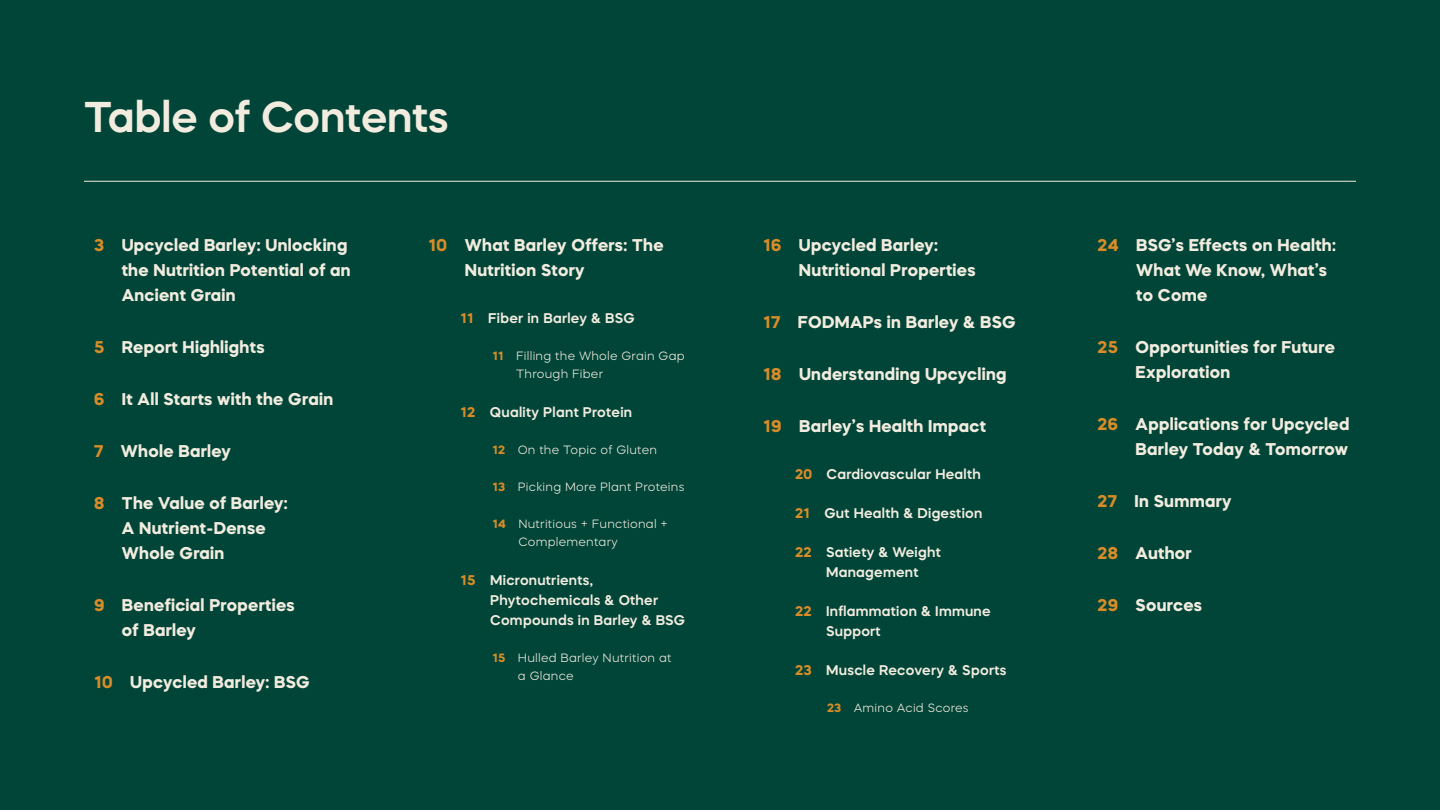
<style>
.page{position:relative;width:1440px;height:810px;background:#004538}
.page>*{position:absolute;margin:0;border:0;box-sizing:border-box;transform-origin:0 0}
.t1{font:600 43px "Mazzard H";color:#f2ecdf}
.t2{font:700 17px/25px "Mazzard H";letter-spacing:.02em;color:#f2ecdf}
.t3{font:600 14px/20px "Mazzard H";letter-spacing:.02em;color:#f2ecdf}
.t4{font:300 12px/18px "Mazzard H";letter-spacing:.02em;color:#f2ecdf}
.s1{color:#d98c28}
.s2{font-weight:700;color:#d98c28}
</style>
<div class="page">
<hr style="left:84px;top:181px;width:1272px;height:1px;background:#f2ecdf">
<h1 class="t1" style="left:84px;top:89px;width:366px">Table of Contents</h1>
<p class="t2" style="left:122px;top:232px;width:231px;text-indent:-28px"><span class="s1">3</span> Upcycled Barley: Unlocking the Nutrition Potential of an<br>Ancient Grain</p>
<p class="t2" style="left:94px;top:334px;width:172px"><span class="s1">5</span> Report Highlights</p>
<p class="t2" style="left:94px;top:386px;width:241px"><span class="s1">6</span> It All Starts with the Grain</p>
<p class="t2" style="left:94px;top:438px;width:138px"><span class="s1">7</span> Whole Barley</p>
<p class="t2" style="left:122px;top:490px;width:167px;text-indent:-28px"><span class="s1">8</span> The Value of Barley:<br>A Nutrient-Dense<br>Whole Grain</p>
<p class="t2" style="left:122px;top:592px;width:174px;text-indent:-28px"><span class="s1">9</span> Beneficial Properties of Barley</p>
<p class="t2" style="left:94px;top:669px;width:217px"><span class="s1">10</span> Upcycled Barley: BSG</p>
<p class="t2" style="left:465px;top:232px;width:200px;text-indent:-36px"><span class="s1">10</span> What Barley Offers: The<br>Nutrition Story</p>
<p class="t3" style="left:461px;top:308px;width:176px"><span class="s2">11</span> Fiber in Barley &amp; BSG</p>
<p class="t4" style="left:516px;top:346px;width:170px;text-indent:-24px"><span class="s2">11</span> Filling the Whole Grain Gap<br>Through Fiber</p>
<p class="t3" style="left:461px;top:402px;width:173px"><span class="s2">12</span> Quality Plant Protein</p>
<p class="t4" style="left:493px;top:440px;width:166px"><span class="s2">12</span> On the Topic of Gluten</p>
<p class="t4" style="left:493px;top:477px;width:193px"><span class="s2">13</span> Picking More Plant Proteins</p>
<p class="t4" style="left:518px;top:514px;width:151px;text-indent:-26px"><span class="s2">14</span> Nutritious + Functional +<br>Complementary</p>
<p class="t3" style="left:490px;top:570px;width:197px;text-indent:-30px"><span class="s2">15</span> Micronutrients,<br>Phytochemicals &amp; Other<br>Compounds in Barley &amp; BSG</p>
<p class="t4" style="left:518px;top:648px;width:155px;text-indent:-25px"><span class="s2">15</span> Hulled Barley Nutrition at a Glance</p>
<p class="t2" style="left:799px;top:232px;width:178px;text-indent:-36px"><span class="s1">16</span> Upcycled Barley:<br>Nutritional Properties</p>
<p class="t2" style="left:763px;top:309px;width:254px"><span class="s1">17</span> FODMAPs in Barley &amp; BSG</p>
<p class="t2" style="left:763px;top:361px;width:245px"><span class="s1">18</span> Understanding Upcycling</p>
<p class="t2" style="left:763px;top:413px;width:225px"><span class="s1">19</span> Barley’s Health Impact</p>
<p class="t3" style="left:795px;top:464px;width:187px"><span class="s2">20</span> Cardiovascular Health</p>
<p class="t3" style="left:795px;top:503px;width:189px"><span class="s2">21</span> Gut Health &amp; Digestion</p>
<p class="t3" style="left:826px;top:542px;width:116px;text-indent:-31px"><span class="s2">22</span> Satiety &amp; Weight<br>Management</p>
<p class="t3" style="left:826px;top:601px;width:166px;text-indent:-31px"><span class="s2">22</span> Inflammation &amp; Immune<br>Support</p>
<p class="t3" style="left:795px;top:660px;width:213px"><span class="s2">23</span> Muscle Recovery &amp; Sports</p>
<p class="t4" style="left:827px;top:698px;width:143px"><span class="s2">23</span> Amino Acid Scores</p>
<p class="t2" style="left:1136px;top:232px;width:201px;text-indent:-39px"><span class="s1">24</span> BSG’s Effects on Health:<br>What We Know, What’s to Come</p>
<p class="t2" style="left:1136px;top:334px;width:201px;text-indent:-38px"><span class="s1">25</span> Opportunities for Future<br>Exploration</p>
<p class="t2" style="left:1098px;top:411px;width:253px;text-align:right"><span class="s1">26</span> Applications for Upcycled<br>Barley Today &amp; Tomorrow</p>
<p class="t2" style="left:1098px;top:488px;width:136px"><span class="s1">27</span> In Summary</p>
<p class="t2" style="left:1098px;top:540px;width:96px"><span class="s1">28</span> Author</p>
<p class="t2" style="left:1098px;top:592px;width:106px"><span class="s1">29</span> Sources</p>
</div>
